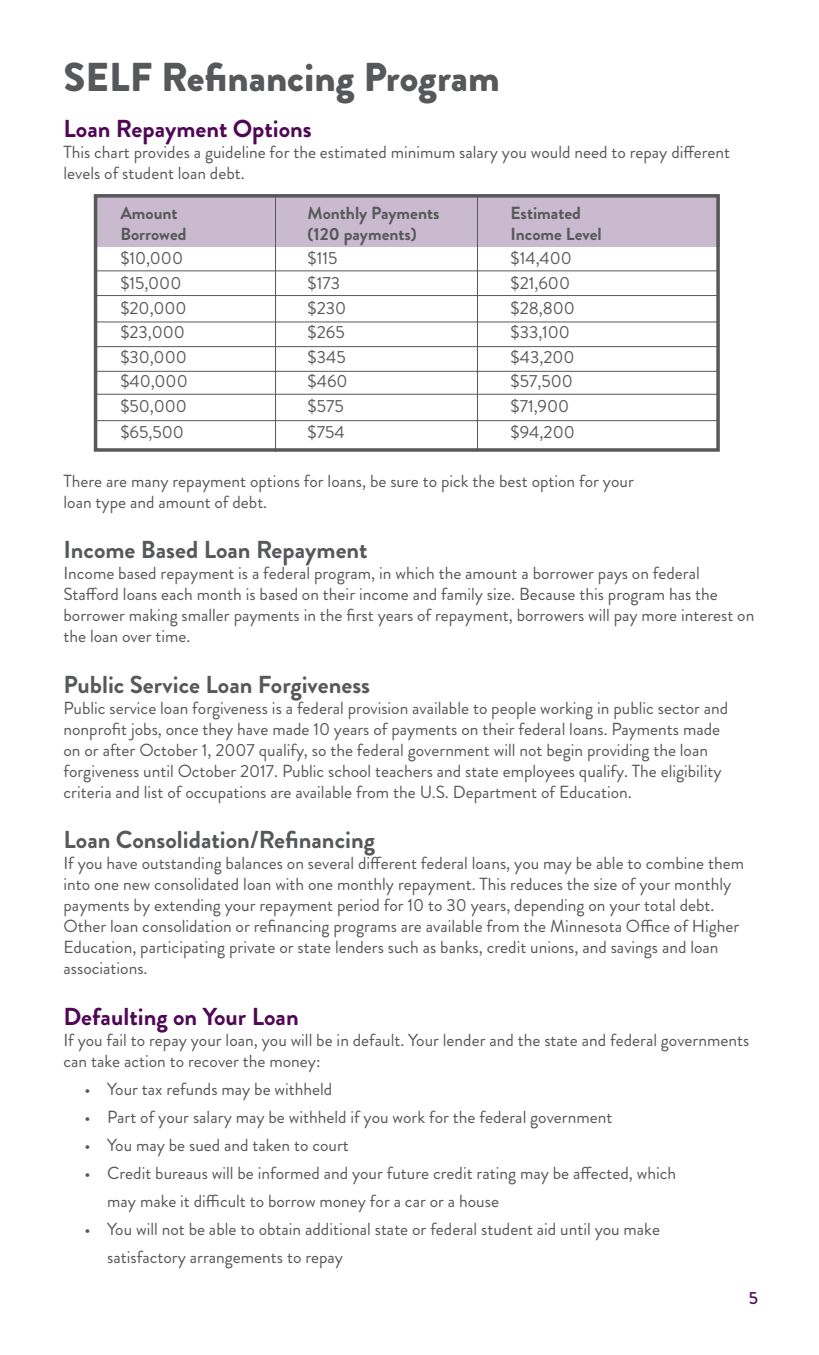
<style>
.page{position:relative;width:819px;height:1355px;background:#fff}
.page>*{position:absolute;margin:0;border:0;box-sizing:border-box;transform-origin:0 0}
.t1{font:900 40.25px "Brandon Grotesque";color:#57585a}
.t2{font:700 24.5px "Brandon Grotesque";color:#57585a}
.t3{font:700 24.5px "Brandon Grotesque";color:#500755}
.t4{font:17.5px/21px "Brandon Grotesque";color:#57585a}
.t5{font:700 17.5px "Brandon Grotesque";color:#57585a}
.h2{font:500 17.5px "Brandon Grotesque";color:#500755}
</style>
<div class="page">
<div style="left:97px;top:194px;width:623px;height:53px;background:#c9bacf"></div>
<div style="left:94px;top:194px;width:626px;height:258px;border:4px solid #57585a"></div>
<hr style="left:96px;top:270px;width:621px;height:1px;background:#57585a">
<hr style="left:275px;top:196px;width:1px;height:256px;background:#57585a">
<hr style="left:477px;top:195px;width:1px;height:256px;background:#57585a">
<hr style="left:96px;top:295px;width:621px;height:1px;background:#57585a">
<hr style="left:96px;top:321px;width:621px;height:1px;background:#57585a">
<hr style="left:96px;top:346px;width:621px;height:1px;background:#57585a">
<hr style="left:96px;top:371px;width:621px;height:1px;background:#57585a">
<hr style="left:96px;top:394px;width:621px;height:1px;background:#57585a">
<hr style="left:96px;top:420px;width:621px;height:1px;background:#57585a">
<p class="t1" style="left:64px;top:49px;width:438px">SELF Refinancing Program</p>
<p class="t3" style="left:64px;top:111px;width:250px">Loan Repayment Options</p>
<p class="t4" style="left:64px;top:141px;width:668px">This chart provides a guideline for the estimated minimum salary you would need to repay different levels of student loan debt.</p>
<p class="t5" style="left:120px;top:201px;width:59px">Amount</p>
<p class="t5" style="left:308px;top:201px;width:133px">Monthly Payments</p>
<p class="t5" style="left:511px;top:201px;width:72px">Estimated</p>
<p class="t5" style="left:120px;top:222px;width:68px">Borrowed</p>
<p class="t5" style="left:308px;top:222px;width:111px">(120 payments)</p>
<p class="t5" style="left:511px;top:222px;width:93px">Income Level</p>
<p class="t4" style="left:120px;top:248px;width:64px">$10,000</p>
<p class="t4" style="left:308px;top:248px;width:31px">$115</p>
<p class="t4" style="left:511px;top:248px;width:63px">$14,400</p>
<p class="t4" style="left:120px;top:273px;width:63px">$15,000</p>
<p class="t4" style="left:308px;top:273px;width:34px">$173</p>
<p class="t4" style="left:511px;top:273px;width:61px">$21,600</p>
<p class="t4" style="left:120px;top:297px;width:68px">$20,000</p>
<p class="t4" style="left:308px;top:297px;width:40px">$230</p>
<p class="t4" style="left:511px;top:297px;width:66px">$28,800</p>
<p class="t4" style="left:120px;top:322px;width:66px">$23,000</p>
<p class="t4" style="left:308px;top:322px;width:39px">$265</p>
<p class="t4" style="left:511px;top:322px;width:61px">$33,100</p>
<p class="t4" style="left:120px;top:346px;width:68px">$30,000</p>
<p class="t4" style="left:308px;top:346px;width:40px">$345</p>
<p class="t4" style="left:511px;top:346px;width:66px">$43,200</p>
<p class="t4" style="left:120px;top:371px;width:69px">$40,000</p>
<p class="t4" style="left:308px;top:371px;width:41px">$460</p>
<p class="t4" style="left:511px;top:371px;width:64px">$57,500</p>
<p class="t4" style="left:120px;top:395px;width:68px">$50,000</p>
<p class="t4" style="left:308px;top:395px;width:38px">$575</p>
<p class="t4" style="left:511px;top:395px;width:60px">$71,900</p>
<p class="t4" style="left:120px;top:421px;width:65px">$65,500</p>
<p class="t4" style="left:308px;top:421px;width:39px">$754</p>
<p class="t4" style="left:511px;top:421px;width:66px">$94,200</p>
<p class="t4" style="left:64px;top:470px;width:572px">There are many repayment options for loans, be sure to pick the best option for your</p>
<p class="t4" style="left:64px;top:491px;width:205px">loan type and amount of debt.</p>
<p class="t2" style="left:64px;top:533px;width:306px">Income Based Loan Repayment</p>
<p class="t4" style="left:64px;top:563px;width:692px">Income based repayment is a federal program, in which the amount a borrower pays on federal Stafford loans each month is based on their income and family size. Because this program has the borrower making smaller payments in the first years of repayment, borrowers will pay more interest on the loan over time.</p>
<p class="t2" style="left:64px;top:667px;width:308px">Public Service Loan Forgiveness</p>
<p class="t4" style="left:64px;top:697px;width:666px">Public service loan forgiveness is a federal provision available to people working in public sector and nonprofit jobs, once they have made 10 years of payments on their federal loans. Payments made on or after October 1, 2007 qualify, so the federal government will not begin providing the loan forgiveness until October 2017. Public school teachers and state employees qualify. The eligibility criteria and list of occupations are available from the U.S. Department of Education.</p>
<p class="t2" style="left:64px;top:822px;width:313px">Loan Consolidation/Refinancing</p>
<p class="t4" style="left:64px;top:853px;width:682px">If you have outstanding balances on several different federal loans, you may be able to combine them into one new consolidated loan with one monthly repayment. This reduces the size of your monthly payments by extending your repayment period for 10 to 30 years, depending on your total debt.<br>Other loan consolidation or refinancing programs are available from the Minnesota Office of Higher Education, participating private or state lenders such as banks, credit unions, and savings and loan associations.</p>
<p class="t3" style="left:64px;top:999px;width:237px">Defaulting on Your Loan</p>
<p class="t4" style="left:64px;top:1029px;width:687px">If you fail to repay your loan, you will be in default. Your lender and the state and federal governments can take action to recover the money:</p>
<p class="t4" style="left:85px;top:1078px;width:249px">• Your tax refunds may be withheld</p>
<p class="t4" style="left:85px;top:1106px;width:529px">• Part of your salary may be withheld if you work for the federal government</p>
<p class="t4" style="left:85px;top:1134px;width:266px">• You may be sued and taken to court</p>
<p class="t4" style="left:107px;top:1159px;width:570px;line-height:28px;text-indent:-23px">• Credit bureaus will be informed and your future credit rating may be affected, which may make it difficult to borrow money for a car or a house</p>
<p class="t4" style="left:107px;top:1215px;width:554px;line-height:28px;text-indent:-23px">• You will not be able to obtain additional state or federal student aid until you make satisfactory arrangements to repay</p>
<p class="h2" style="left:749px;top:1286px;width:11px">5</p>
</div>
